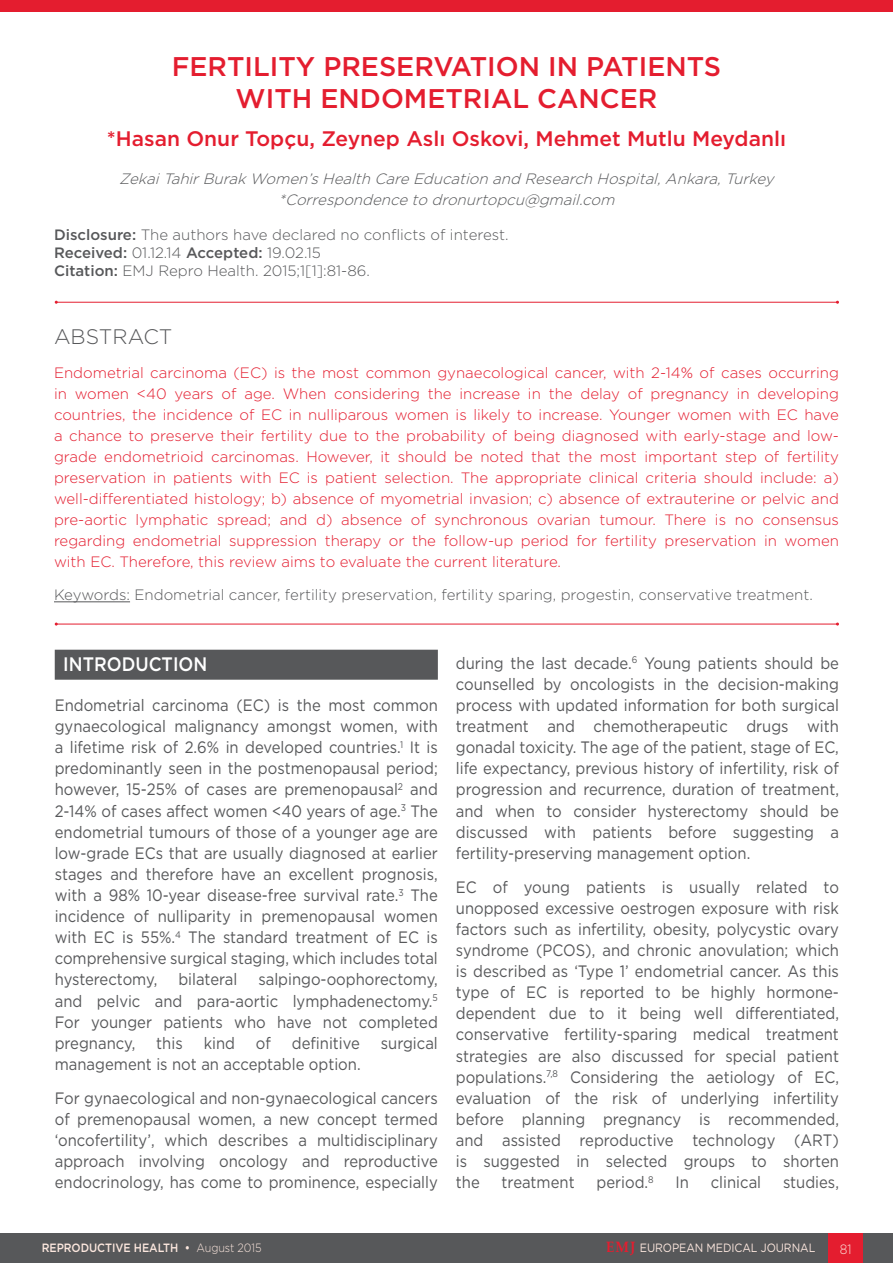
<style>
.page{position:relative;width:893px;height:1263px;background:#fff}
.page>*{position:absolute;margin:0;border:0;box-sizing:border-box;transform-origin:0 0}
._1__Title{font:500 27px/32.4px "Gotham";color:#e41d2f;text-align:center}
._2__Authors{font:500 21px "Gotham";color:#e41d2f}
._5__Abstract_Title{font:300 21px "Gotham";color:#57585a}
._8__Heading_1{font:500 19.5px "Gotham";color:#fff;scale:.9 1}
._11__Main_text{font:16.5px/21.1px "Gotham";color:#57585a;text-align:justify;scale:.9 1}
._6__Abstract_text{font:300 15px/21px "Gotham";color:#e41d2f;text-align:justify}
._3__Bi-lines{font:italic 300 15px/21px "Gotham";color:#57585a;text-align:center}
._7__Keywords{font:300 15px "Gotham";color:#57585a}
._4__Disclosure_Recei{font:300 15px "Gotham";color:#57585a}
._4__Disclosure_Recei-2{font:500 15px "Gotham";letter-spacing:-.005em;color:#57585a}
.t1{font:300 13.5px "Gotham";color:#fce7de;scale:.9 1}
.t2{font:500 12px "Gotham";letter-spacing:-.005em;color:#fce7de;scale:.9 1}
.t3{font:12px "Gotham";letter-spacing:-.005em;color:#fce7de;scale:.9 1}
.s1{font-weight:500}
.s2{font-weight:300}
.s3{font-family:"Palatino Linotype";font-weight:700;font-size:15px;color:#e41d2f}
</style>
<div class="page">
<div style="left:0;top:1233px;width:893px;height:30px;background:#57585a"></div>
<div style="left:829px;top:1233px;width:34px;height:30px;background:#e41d2f"></div>
<div style="left:0;top:0;width:893px;height:11px;background:#e41d2f"></div>
<hr style="left:54px;top:601px;width:76px;height:1px;background:#57585a">
<hr style="left:56px;top:302px;width:781px;height:1px;background:#e41d2f">
<hr style="left:56px;top:624px;width:781px;height:1px;background:#e41d2f">
<div style="left:55px;top:650px;width:383px;height:30px;background:#57585a"></div>
<p class="_1__Title" style="left:172px;top:50px;width:551px">FERTILITY PRESERVATION IN PATIENTS<br>WITH ENDOMETRIAL CANCER</p>
<p class="_2__Authors" style="left:107px;top:125px;width:681px">*Hasan Onur Topçu, Zeynep Aslı Oskovi, Mehmet Mutlu Meydanlı</p>
<p class="_3__Bi-lines" style="left:119px;top:168px;width:661px">ZekaiTahirBurakWomen’sHealth CareEducation and Research Hospital,Ankara,Turkey *Correspondenceto dronurtopcu@gmail.com</p>
<p class="_4__Disclosure_Recei" style="left:54px;top:225px;width:456px"><span class="s1">Disclosure:</span> The authors have declared no conflicts of interest.</p>
<p class="_4__Disclosure_Recei-2" style="left:54px;top:243px;width:268px">Received: <span class="s2">01.12.14</span> Accepted: <span class="s2">19.02.15</span></p>
<p class="_4__Disclosure_Recei" style="left:54px;top:261px;width:317px"><span class="s1">Citation:</span> EMJ Repro Health. 2015;1[1]:81-86.</p>
<p class="_5__Abstract_Title" style="left:54px;top:323px;width:120px">ABSTRACT</p>
<p class="_6__Abstract_text" style="left:54px;top:361px;width:786px">Endometrial carcinoma (EC) is the most common gynaecological cancer, with 2-14% of cases occurring in women &lt;40 years of age. When considering the increase in the delay of pregnancy in developing countries, the incidence of EC in nulliparous women is likely to increase. Younger women with EC have a chance to preserve their fertility due to the probability of being diagnosed with early-stage and low&shy;grade endometrioid carcinomas. However, it should be noted that the most important step of fertility preservation in patients with EC is patient selection. The appropriate clinical criteria should include: a) well-differentiated histology; b) absence of myometrial invasion; c) absence of extrauterine or pelvic and pre-aortic lymphatic spread; and d) absence of synchronous ovarian tumour. There is no consensus regarding endometrial suppression therapy or the follow-up period for fertility preservation in women with EC. Therefore, this review aims to evaluate the current literature.</p>
<p class="_7__Keywords" style="left:54px;top:585px;width:760px">Keywords: Endometrial cancer, fertility preservation, fertility sparing, progestin, conservative treatment.</p>
<p class="_8__Heading_1" style="left:63px;top:651px;width:162px">INTRODUCTION</p>
<p class="_11__Main_text" style="left:55px;top:694px;width:427px">Endometrial carcinoma (EC) is the most common gynaecological malignancy amongst women, with a lifetime risk of 2.6% in developed countries.<sup>1</sup> It is predominantly seen in the postmenopausal period; however, 15-25% of cases are premenopausal<sup>2</sup> and 2-14% of cases affect women &lt;40 years of age.<sup>3</sup> The endometrial tumours of those of a younger age are low-grade ECs that are usually diagnosed at earlier stages and therefore have an excellent prognosis, with a 98% 10-year disease-free survival rate.<sup>3</sup> The incidence of nulliparity in premenopausal women with EC is 55%.<sup>4</sup> The standard treatment of EC is comprehensive surgical staging, which includes total hysterectomy,</p>
<p class="_11__Main_text" style="left:55px;top:969px;width:427px;text-indent:204px">salpingo-oophorectomy, and pelvic and para-aortic lymphadenectomy.<sup>5<br></sup>For younger patients who have not completed pregnancy,</p>
<p class="_11__Main_text" style="left:178px;top:969px;width:67px">bilateral</p>
<p class="_11__Main_text" style="left:156px;top:1032px;width:31px">this</p>
<p class="_11__Main_text" style="left:204px;top:1032px;width:36px">kind</p>
<p class="_11__Main_text" style="left:256px;top:1032px;width:18px">of</p>
<p class="_11__Main_text" style="left:292px;top:1032px;width:77px">definitive</p>
<p class="_11__Main_text" style="left:381px;top:1032px;width:65px">surgical</p>
<p class="_11__Main_text" style="left:55px;top:1053px;width:341px">management is not an acceptable option.</p>
<p class="_11__Main_text" style="left:55px;top:1087px;width:427px">For gynaecological and non-gynaecological cancers of premenopausal women, a new concept termed ‘oncofertility’, which describes a multidisciplinary approach involving oncology and reproductive endocrinology, has come to prominence, especially</p>
<p class="_11__Main_text" style="left:456px;top:652px;width:427px">during the last decade.<sup>6</sup> Young patients should be counselled by oncologists in the decision-making process with updated information for both surgical treatment and chemotherapeutic drugs with gonadal toxicity. The age of the patient, stage of EC, life expectancy, previous history of infertility, risk of progression and recurrence, duration of treatment, and when to consider hysterectomy should be discussed with patients before suggesting a fertility-preserving management option.</p>
<p class="_11__Main_text" style="left:456px;top:876px;width:427px">EC of young patients is usually related to unopposed excessive oestrogen exposure with risk factors such as infertility, obesity, polycystic ovary syndrome (PCOS), and chronic anovulation; which is described as ‘Type 1’ endometrial cancer. As this type of EC is reported to be highly hormone&shy;dependent due to it being well differentiated, conservative fertility-sparing medical treatment strategies are also discussed for special patient populations.<sup>7,8</sup> Considering the aetiology of EC, evaluation of the risk of underlying infertility before planning pregnancy is recommended, and assisted reproductive technology (ART) is suggested in selected groups to shorten the</p>
<p class="_11__Main_text" style="left:502px;top:1171px;width:83px">treatment</p>
<p class="_11__Main_text" style="left:597px;top:1171px;width:65px">period.<sup>8</sup></p>
<p class="_11__Main_text" style="left:675px;top:1171px;width:16px">In</p>
<p class="_11__Main_text" style="left:711px;top:1171px;width:57px">clinical</p>
<p class="_11__Main_text" style="left:783px;top:1171px;width:64px">studies,</p>
<p class="t2" style="left:42px;top:1240px;width:246px">REPRODUCTIVE HEALTH • <span class="s2">August 2015</span></p>
<p class="t3" style="left:606px;top:1240px;width:234px"><span class="s3">EMJ</span> EUROPEAN MEDICAL JOURNAL</p>
<p class="t1" style="left:840px;top:1240px;width:14px">81</p>
</div>
